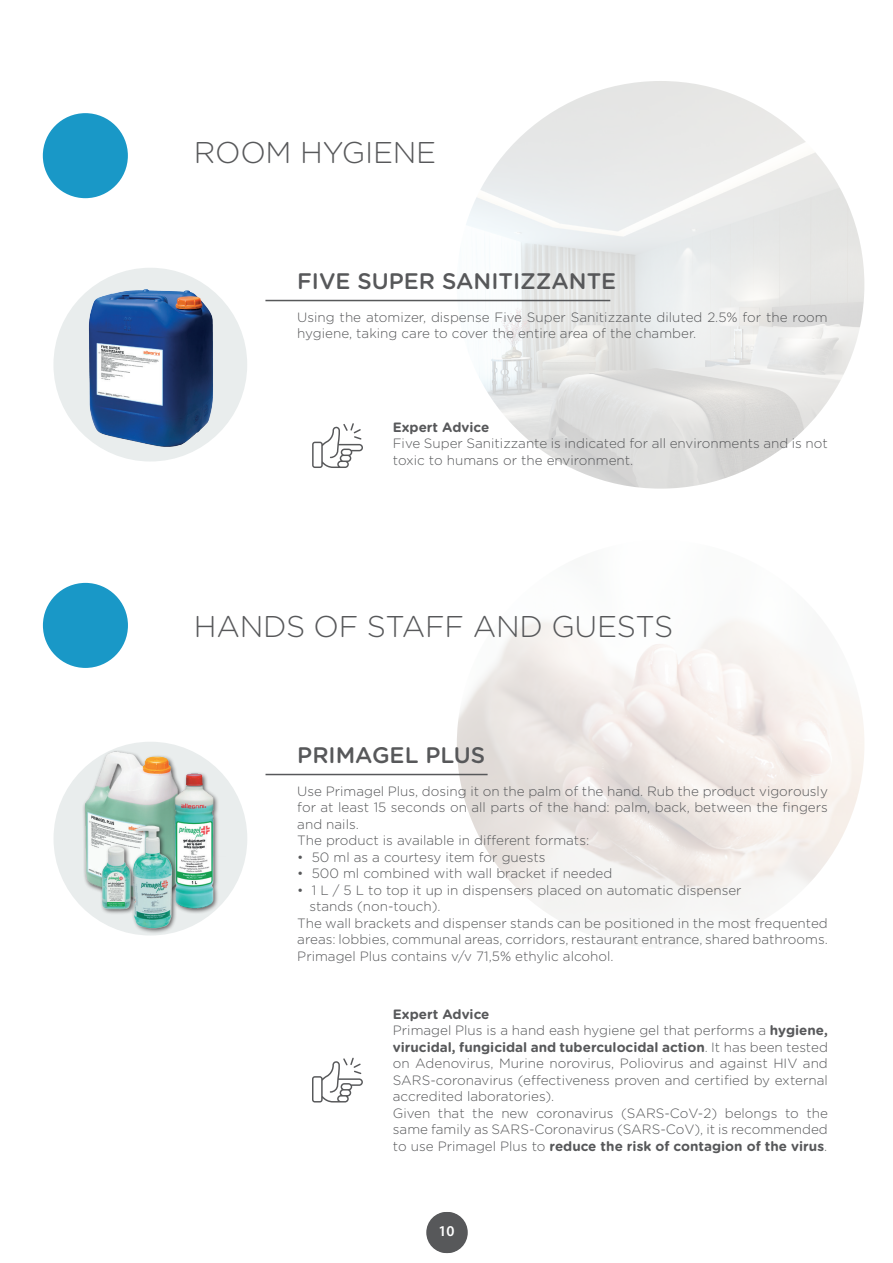
<style>
.page{position:relative;width:893px;height:1263px;background:#fff}
.page>*{position:absolute;margin:0;border:0;box-sizing:border-box;transform-origin:0 0}
.t1{font:300 30px "Gotham Rounded";letter-spacing:-.01em;color:#57585a}
.t2{font:500 22.5px "Gotham Rounded";color:#57585a}
.t3{font:600 15px "Myriad Pro";color:#fff}
.t4{font:300 13.5px/16.5px "Gotham Rounded";color:#57585a}
.t5{font:700 13.5px "Gotham Rounded";color:#57585a}
.s1{font-weight:700}
</style>
<div class="page">
<svg style="left:427px;top:1212px;width:41px;height:41px"></svg>
<div style="left:426px;top:1212px;width:41px;height:41px;background:#57585a;border-radius:50%"></div>
<img style="left:457px;top:81px;width:407px;height:408px;border-radius:204px">
<div style="left:53px;top:268px;width:194px;height:193px;background:#e9eded;border-radius:50%"></div>
<hr style="left:265px;top:300px;width:345px;height:1px;background:#57585a">
<div style="left:43px;top:113px;width:85px;height:85px;background:#1998c7;border-radius:50%"></div>
<div style="left:54px;top:742px;width:193px;height:193px;background:#e9eded;border-radius:50%"></div>
<hr style="left:266px;top:774px;width:222px;height:1px;background:#57585a">
<div style="left:43px;top:583px;width:85px;height:85px;background:#1998c7;border-radius:50%"></div>
<img style="left:71px;top:746px;width:115px;height:160px">
<img style="left:168px;top:764px;width:57px;height:153px">
<div style="left:131px;top:822px;width:47px;height:112px;background:#231f20;opacity:.75"></div>
<img style="left:129px;top:819px;width:47px;height:112px">
<img style="left:81px;top:820px;width:62px;height:96px">
<svg style="left:312px;top:423px;width:51px;height:45px"></svg>
<svg style="left:312px;top:1057px;width:51px;height:45px"></svg>
<img style="left:62px;top:278px;width:179px;height:179px">
<h1 class="t1" style="left:194px;top:132px;width:244px">ROOM HYGIENE</h1>
<h2 class="t2" style="left:297px;top:265px;width:321px">FIVE SUPER SANITIZZANTE</h2>
<p class="t4" style="left:297px;top:308px;width:532px">Using the atomizer, dispense Five Super Sanitizzante diluted 2.5% for the room hygiene, taking care to cover the entire area of the chamber.</p>
<p class="t5" style="left:393px;top:417px;width:98px">Expert Advice</p>
<p class="t4" style="left:393px;top:435px;width:437px">Five Super Sanitizzante is indicated for all environments and is not toxic to humans or the environment.</p>
<h1 class="t1" style="left:194px;top:606px;width:481px">HANDS OF STAFF AND GUESTS</h1>
<h2 class="t2" style="left:297px;top:739px;width:190px">PRIMAGEL PLUS</h2>
<p class="t4" style="left:297px;top:782px;width:532px">Use Primagel Plus, dosing it on the palm of the hand. Rub the product vigorously for at least 15 seconds on all parts of the hand: palm, back, between the fingers and nails.<br>The product is available in different formats:</p>
<p class="t4" style="left:297px;top:848px;width:250px">• 50 ml as a courtesy item for guests</p>
<p class="t4" style="left:297px;top:865px;width:317px">• 500 ml combined with wall bracket if needed</p>
<p class="t4" style="left:297px;top:881px;width:446px">• 1 L / 5 L to top it up in dispensers placed on automatic dispenser</p>
<p class="t4" style="left:309px;top:898px;width:133px">stands (non-touch).</p>
<p class="t4" style="left:297px;top:914px;width:532px">The wall brackets and dispenser stands can be positioned in the most frequented</p>
<p class="t4" style="left:297px;top:931px;width:532px">areas: lobbies, communal areas, corridors, restaurant entrance, shared bathrooms.</p>
<p class="t4" style="left:297px;top:947px;width:318px">Primagel Plus contains v/v 71,5% ethylic alcohol.</p>
<p class="t4" style="left:393px;top:1005px;width:437px"><span class="s1">Expert Advice<br></span>Primagel Plus is a hand eash hygiene gel that performs a <span class="s1">hygiene, virucidal, fungicidal and tuberculocidal action</span>. It has been tested on Adenovirus, Murine norovirus, Poliovirus and against HIV and SARS-coronavirus (effectiveness proven and certified by external accredited laboratories).<br>Given that the new coronavirus (SARS-CoV-2) belongs to the same family as SARS-Coronavirus (SARS-CoV), it is recommended to use Primagel Plus to <span class="s1">reduce the risk of contagion of the virus</span>.</p>
<p class="t3" style="left:438px;top:1222px;width:18px">10</p>
</div>
